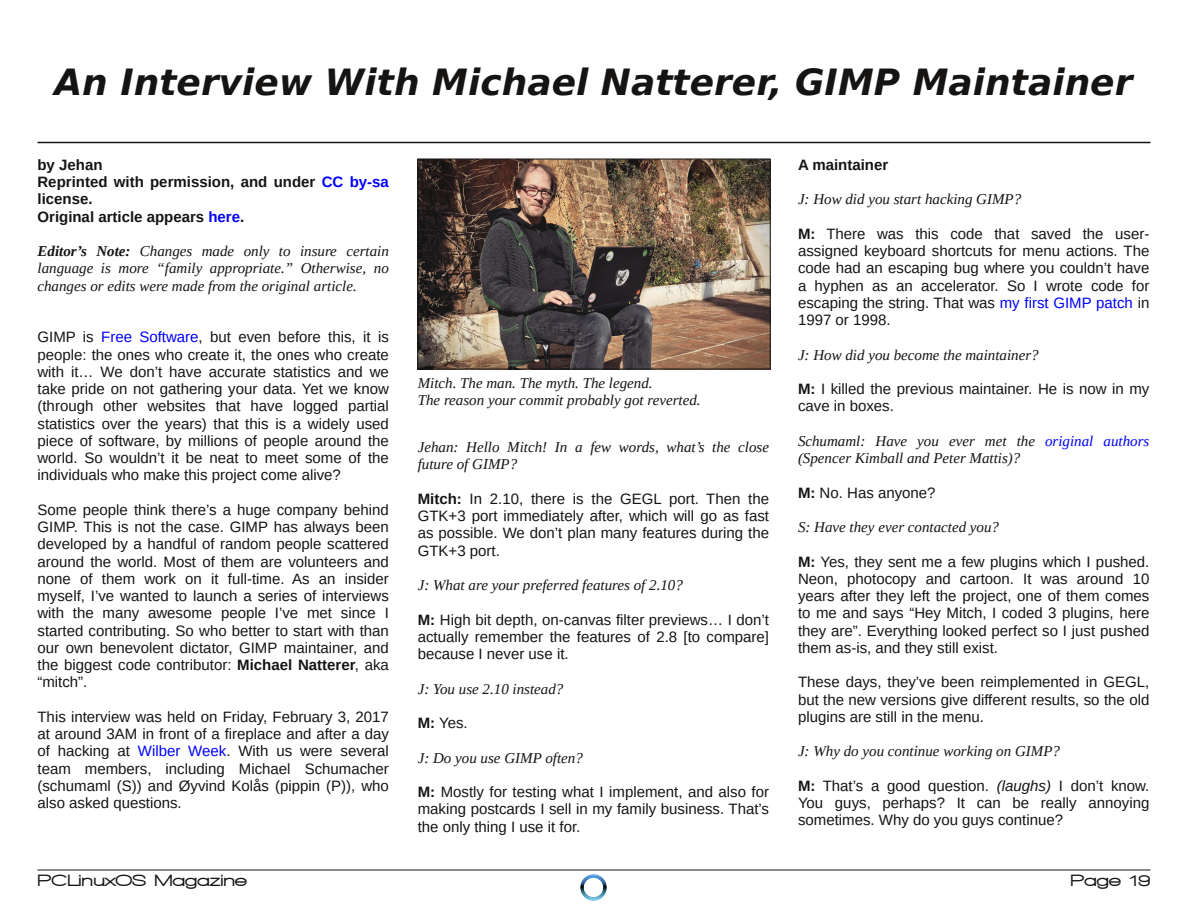
<style>
.page{position:relative;width:1188px;height:918px;background:#fff}
.page>*{position:absolute;margin:0;border:0;box-sizing:border-box;transform-origin:0 0}
.t1{font:italic 700 36px "Bitstream Vera Sans";color:#161413}
.t2{font:900 16.5px "Walkway Expand";color:#161413}
.t3{font:15px/17.2px "Liberation Sans";color:#161413;text-align:justify}
.t4{font:italic 15px/17.2px "Liberation Serif";color:#161413}
.t5{font:700 15px/17.2px "Liberation Sans";color:#161413}
.s1{color:#00f}
.s2{font-weight:700}
.s3{font-style:italic}
</style>
<div class="page">
<hr style="left:38px;top:142px;width:1112px;height:1px;background:#161413">
<hr style="left:38px;top:870px;width:1112px;height:1px;background:#161413">
<img style="left:580px;top:874px;width:27px;height:27px">
<img style="left:420px;top:161px;width:348px;height:206px">
<div style="left:418px;top:159px;width:352px;height:210px;border:1px solid #161413"></div>
<h1 class="t1" style="left:54px;top:61px;width:1080px">An Interview With Michael Natterer, GIMP Maintainer</h1>
<p class="t5" style="left:38px;top:156px;width:353px">by Jehan<br>Reprinted with permission, and under <span class="s1">CC by-sa </span>license.<br>Original article appears <span class="s1">here</span>.</p>
<p class="t4" style="left:38px;top:242px;width:353px;text-align:justify"><span class="s2">Editor’s Note:</span> Changes made only to insure certain language is more “family appropriate.” Otherwise, no changes or edits were made from the original article.</p>
<p class="t3" style="left:38px;top:329px;width:353px">GIMP is <span class="s1">Free Software</span>, but even before this, it is people: the ones who create it, the ones who create with it… We don’t have accurate statistics and we take pride on not gathering your data. Yet we know (through other websites that have logged partial statistics over the years) that this is a widely used piece of software, by millions of people around the world. So wouldn’t it be neat to meet some of the individuals who make this project come alive?</p>
<p class="t3" style="left:38px;top:501px;width:353px">Some people think there’s a huge company behind GIMP. This is not the case. GIMP has always been developed by a handful of random people scattered around the world. Most of them are volunteers and none of them work on it full-time. As an insider myself, I’ve wanted to launch a series of interviews with the many awesome people I’ve met since I started contributing. So who better to start with than our own benevolent dictator, GIMP maintainer, and the biggest code contributor: <span class="s2">Michael Natterer</span>, aka “mitch”.</p>
<p class="t3" style="left:38px;top:708px;width:353px">This interview was held on Friday, February 3, 2017 at around 3AM in front of a fireplace and after a day of hacking at <span class="s1">Wilber Week</span>. With us were several team members, including Michael Schumacher (schumaml (S)) and Øyvind Kolås (pippin (P)), who also asked questions.</p>
<p class="t4" style="left:418px;top:374px;width:284px">Mitch. The man. The myth. The legend.<br>The reason your commit probably got reverted.</p>
<p class="t4" style="left:418px;top:439px;width:353px">Jehan: Hello Mitch! In a few words, what’s the close future of GIMP?</p>
<p class="t3" style="left:418px;top:490px;width:353px"><span class="s2">Mitch:</span> In 2.10, there is the GEGL port. Then the GTK+3 port immediately after, which will go as fast as possible. We don’t plan many features during the GTK+3 port.</p>
<p class="t4" style="left:418px;top:577px;width:267px">J: What are your preferred features of 2.10?</p>
<p class="t3" style="left:418px;top:611px;width:353px"><span class="s2">M:</span> High bit depth, on-canvas filter previews… I don’t actually remember the features of 2.8 [to compare] because I never use it.</p>
<p class="t4" style="left:418px;top:680px;width:147px">J: You use 2.10 instead?</p>
<p class="t3" style="left:418px;top:714px;width:52px"><span class="s2">M:</span> Yes.</p>
<p class="t4" style="left:418px;top:749px;width:167px">J: Do you use GIMP often?</p>
<p class="t3" style="left:418px;top:783px;width:353px"><span class="s2">M:</span> Mostly for testing what I implement, and also for making postcards I sell in my family business. That’s the only thing I use it for.</p>
<p class="t5" style="left:798px;top:156px;width:92px">A maintainer</p>
<p class="t4" style="left:798px;top:191px;width:225px">J: How did you start hacking GIMP?</p>
<p class="t3" style="left:798px;top:225px;width:353px"><span class="s2">M:</span> There was this code that saved the user&shy;assigned keyboard shortcuts for menu actions. The code had an escaping bug where you couldn’t have a hyphen as an accelerator. So I wrote code for escaping the string. That was <span class="s1">my first GIMP patch</span> in 1997 or 1998.</p>
<p class="t4" style="left:798px;top:346px;width:242px">J: How did you become the maintainer?</p>
<p class="t3" style="left:798px;top:380px;width:353px"><span class="s2">M:</span> I killed the previous maintainer. He is now in my cave in boxes.</p>
<p class="t4" style="left:798px;top:432px;width:353px">Schumaml: Have you ever met the <span class="s1">original authors </span>(Spencer Kimball and Peter Mattis)?</p>
<p class="t3" style="left:798px;top:484px;width:139px"><span class="s2">M:</span> No. Has anyone?</p>
<p class="t4" style="left:798px;top:518px;width:203px">S: Have they ever contacted you?</p>
<p class="t3" style="left:798px;top:553px;width:353px"><span class="s2">M:</span> Yes, they sent me a few plugins which I pushed.<br>Neon, photocopy and cartoon. It was around 10 years after they left the project, one of them comes to me and says “Hey Mitch, I coded 3 plugins, here they are”. Everything looked perfect so I just pushed them as-is, and they still exist.</p>
<p class="t3" style="left:798px;top:674px;width:353px">These days, they’ve been reimplemented in GEGL, but the new versions give different results, so the old plugins are still in the menu.</p>
<p class="t4" style="left:798px;top:743px;width:264px">J: Why do you continue working on GIMP?</p>
<p class="t3" style="left:798px;top:777px;width:353px"><span class="s2">M:</span> That’s a good question. <span class="s3">(laughs)</span> I don’t know.<br>You guys, perhaps? It can be really annoying sometimes. Why do you guys continue?</p>
<p class="t2" style="left:38px;top:871px;width:211px">PCLinuxOS Magazine</p>
<p class="t2" style="left:1071px;top:871px;width:82px">Page 19</p>
</div>
